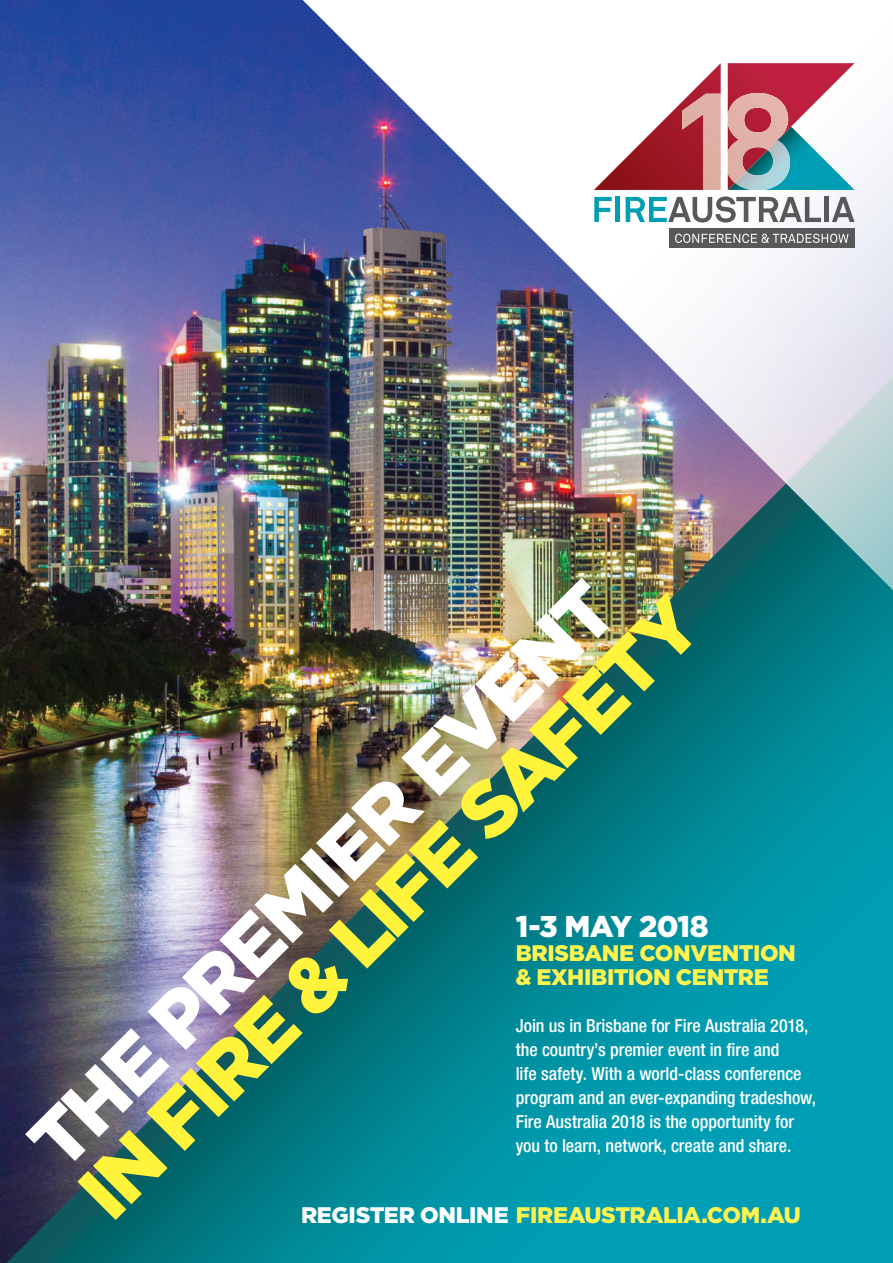
<style>
.page{position:relative;width:893px;height:1263px;background:#fff}
.page>*{position:absolute;margin:0;border:0;box-sizing:border-box;transform-origin:0 0}
.t1{font:900 77.55px "Gotham";color:#fff33c}
.t2{font:900 77.55px "Gotham";color:#fff}
.t3{font:900 30px "Gotham";letter-spacing:-.025em;color:#fff}
.t4{font:900 22.5px/24px "Gotham";letter-spacing:-.02em;color:#fff34f}
.t5{font:500 condensed 18px/24px "Helvetica Neue";color:#fff}
.s1{color:#fff}
</style>
<div class="page">
<img style="left:0;top:0;width:292px;height:1263px">
<img style="left:7px;top:377px;width:886px;height:886px">
<img style="left:292px;top:0;width:601px;height:607px">
<div style="left:669px;top:228px;width:185px;height:19px;background:#57585a"></div>
<svg style="left:594px;top:197px;width:18px;height:25px"></svg>
<div style="left:615px;top:197px;width:5px;height:25px;background:#009eb4"></div>
<svg style="left:626px;top:196px;width:195px;height:26px"></svg>
<div style="left:824px;top:197px;width:5px;height:25px;background:#57585a"></div>
<svg style="left:832px;top:197px;width:22px;height:25px"></svg>
<svg style="left:675px;top:234px;width:173px;height:9px"></svg>
<svg style="left:594px;top:63px;width:260px;height:127px"></svg>
<svg style="left:0;top:0;width:5px;height:4px"></svg>
<h1 class="t2" style="left:11px;top:1123px;width:792px;rotate:-45deg">THE PREMIER EVENT</h1>
<h1 class="t1" style="left:61px;top:1172px;width:841px;rotate:-45deg">IN FIRE &amp; LIFE SAFETY</h1>
<h2 class="t3" style="left:516px;top:909px;width:195px">1-3 MAY 2018</h2>
<p class="t4" style="left:516px;top:941px;width:282px">BRISBANE CONVENTION &amp; EXHIBITION CENTRE</p>
<p class="t5" style="left:516px;top:1013px;width:302px">Join us in Brisbane for Fire Australia 2018, the country’s premier event in fire and<br>life safety. With a world-class conference program and an ever-expanding tradeshow, Fire Australia 2018 is the opportunity for you to learn, network, create and share.</p>
<p class="t4" style="left:301px;top:1202px;width:501px"><span class="s1">REGISTER ONLINE</span> FIREAUSTRALIA.COM.AU</p>
</div>
